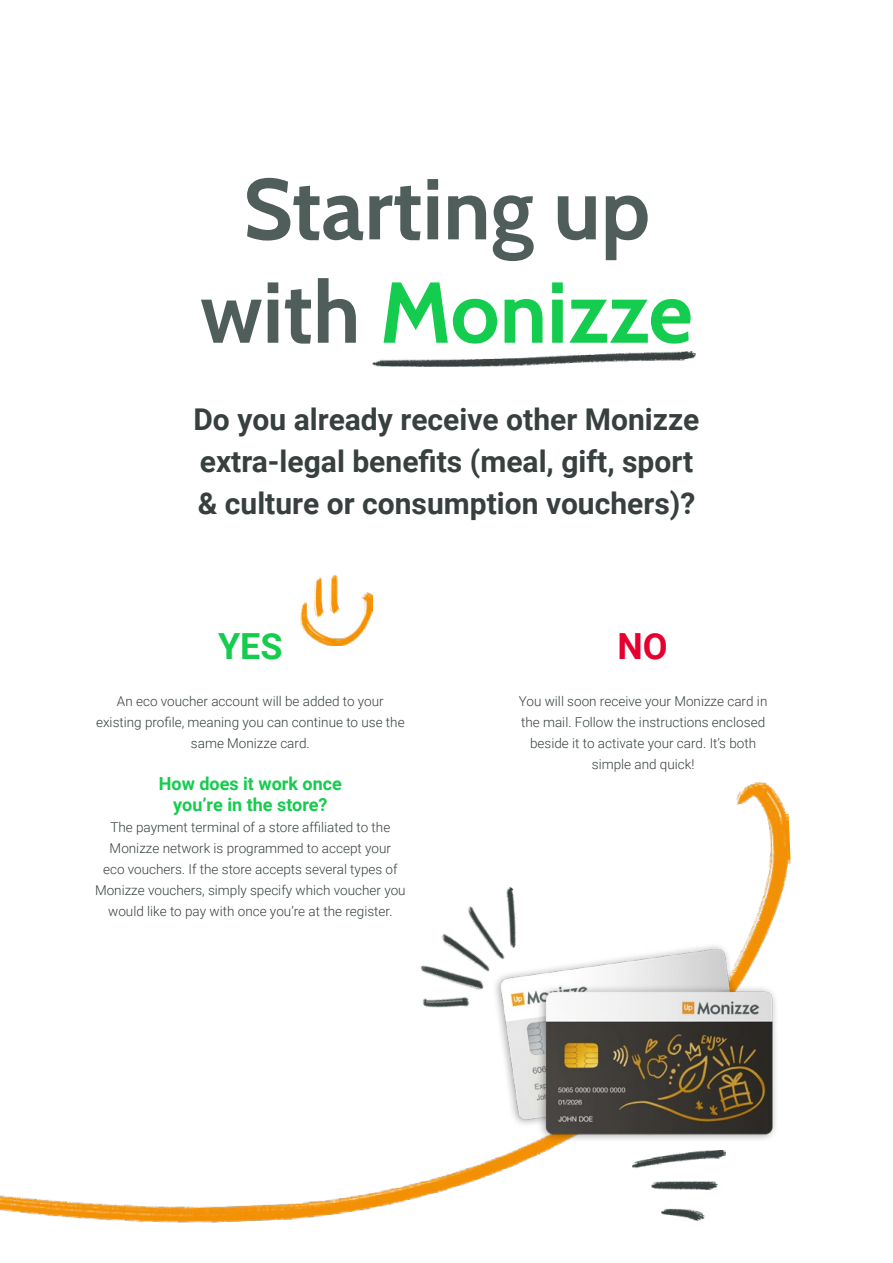
<style>
.page{position:relative;width:893px;height:1263px;background:#fff}
.page>*{position:absolute;margin:0;border:0;box-sizing:border-box;transform-origin:0 0}
.t1{font:86.1px/103.4px "Cabin";color:#4f5d5b;text-align:center}
.t2{font:700 36px "Roboto";color:#14cc4d}
.t3{font:700 36px "Roboto";color:#e60030}
.t4{font:700 30px/42px "Roboto";color:#37403f}
.t5{font:700 18px/21px "Roboto";color:#14cc4d;text-align:center}
.t6{font:300 13.5px/21px "Roboto";color:#37403f;text-align:center}
.s1{color:#14cc4d}
</style>
<div class="page">
<img style="left:0;top:782px;width:791px;height:441px">
<img style="left:400px;top:874px;width:145px;height:153px">
<img style="left:632px;top:1178px;width:94px;height:42px">
<img style="left:300px;top:575px;width:72px;height:71px">
<img style="left:372px;top:352px;width:323px;height:14px">
<img style="left:486px;top:928px;width:305px;height:250px">
<h1 class="t1" style="left:200px;top:152px;width:494px">Starting up with <span class="s1">Monizze</span></h1>
<h3 class="t4" style="left:193px;top:397px;width:508px">Do you already receive other Monizze extra-legal benefits (meal, gift, sport &amp; culture or consumption vouchers)?</h3>
<h2 class="t2" style="left:218px;top:620px;width:66px">YES</h2>
<h2 class="t3" style="left:617px;top:620px;width:52px">NO</h2>
<p class="t6" style="left:96px;top:690px;width:310px">An eco voucher account will be added to your existing profile, meaning you can continue to use the same Monizze card.</p>
<h3 class="t5" style="left:159px;top:772px;width:185px">How does it work once you’re in the store?</h3>
<p class="t6" style="left:95px;top:816px;width:312px">The payment terminal of a store affiliated to the Monizze network is programmed to accept your<br>eco vouchers. If the store accepts several types of Monizze vouchers, simply specify which voucher you would like to pay with once you’re at the register.</p>
<p class="t6" style="left:519px;top:690px;width:250px">You will soon receive your Monizze card in the mail. Follow the instructions enclosed beside it to activate your card. It’s both simple and quick!</p>
</div>
